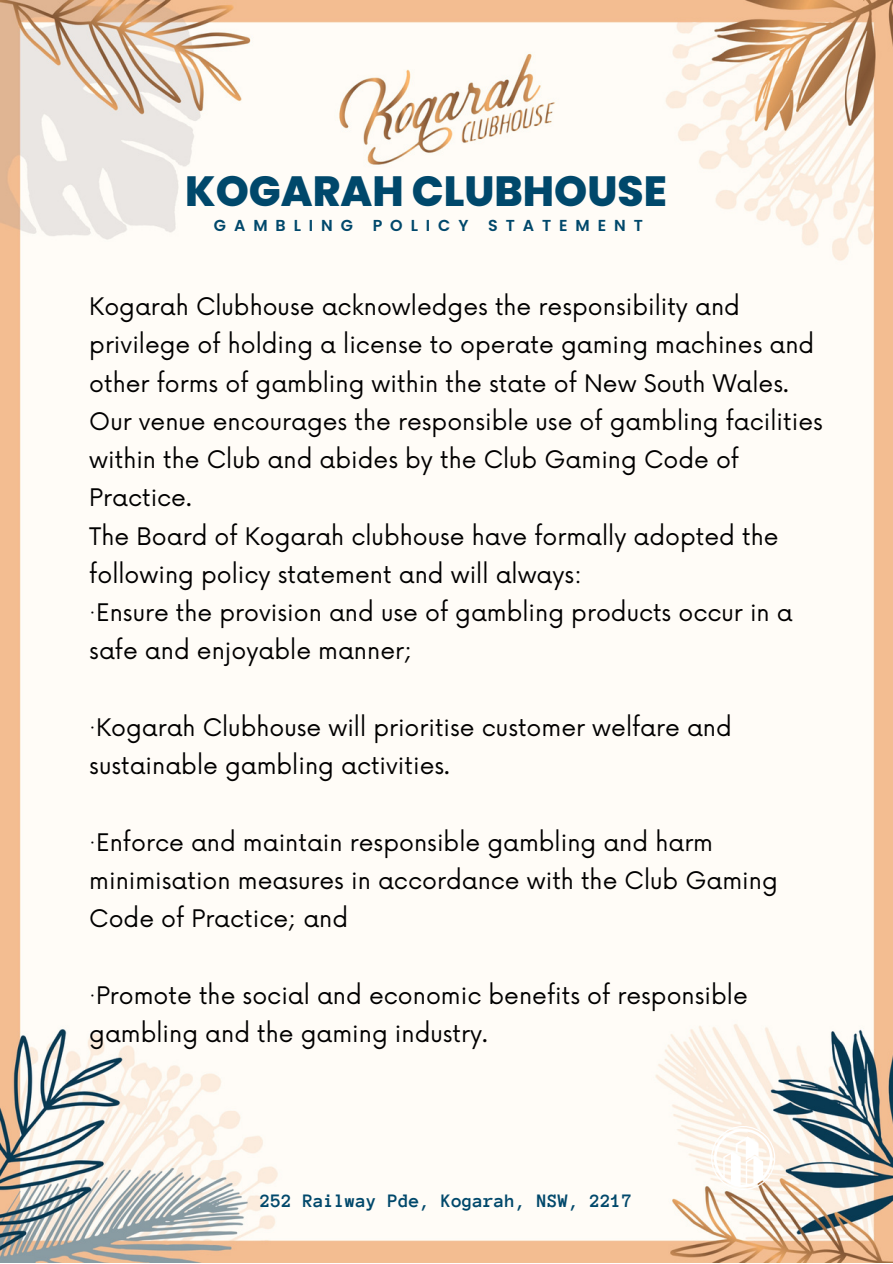
<style>
.page{position:relative;width:893px;height:1264px;background:#fff}
.page>*{position:absolute;margin:0;border:0;box-sizing:border-box;transform-origin:0 0}
.t1{font:800 42.15px "Poppins";color:#00486b}
.t2{font:23.55px/38.2px "Now";color:#000}
.t3{font:700 19.5px "Anonymous Pro";color:#00486b}
.t4{font:600 15.9px "Poppins";letter-spacing:.5em;color:#00486b}
</style>
<div class="page">
<img style="left:0;top:0;width:892px;height:1262px">
<svg style="left:711px;top:1125px;width:64px;height:64px"></svg>
<p class="t1" style="left:185px;top:161px;width:483px">KOGARAH CLUBHOUSE</p>
<p class="t4" style="left:214px;top:215px;width:430px">GAMBLING POLICY STATEMENT</p>
<p class="t2" style="left:89px;top:289px;width:735px">Kogarah Clubhouse acknowledges the responsibility and privilege of holding a license to operate gaming machines and other forms of gambling within the state of New South Wales.<br>Our venue encourages the responsible use of gambling facilities within the Club and abides by the Club Gaming Code of Practice.</p>
<p class="t2" style="left:89px;top:518px;width:690px">The Board of Kogarah clubhouse have formally adopted the following policy statement and will always:</p>
<p class="t2" style="left:89px;top:594px;width:705px">·Ensure the provision and use of gambling products occur in a safe and enjoyable manner;</p>
<p class="t2" style="left:89px;top:709px;width:644px">·Kogarah Clubhouse will prioritise customer welfare and sustainable gambling activities.</p>
<p class="t2" style="left:89px;top:824px;width:690px">·Enforce and maintain responsible gambling and harm minimisation measures in accordance with the Club Gaming<br>Code of Practice; and</p>
<p class="t2" style="left:89px;top:977px;width:660px">·Promote the social and economic benefits of responsible gambling and the gaming industry.</p>
<p class="t3" style="left:260px;top:1190px;width:374px">252 Railway Pde, Kogarah, NSW, 2217</p>
</div>
